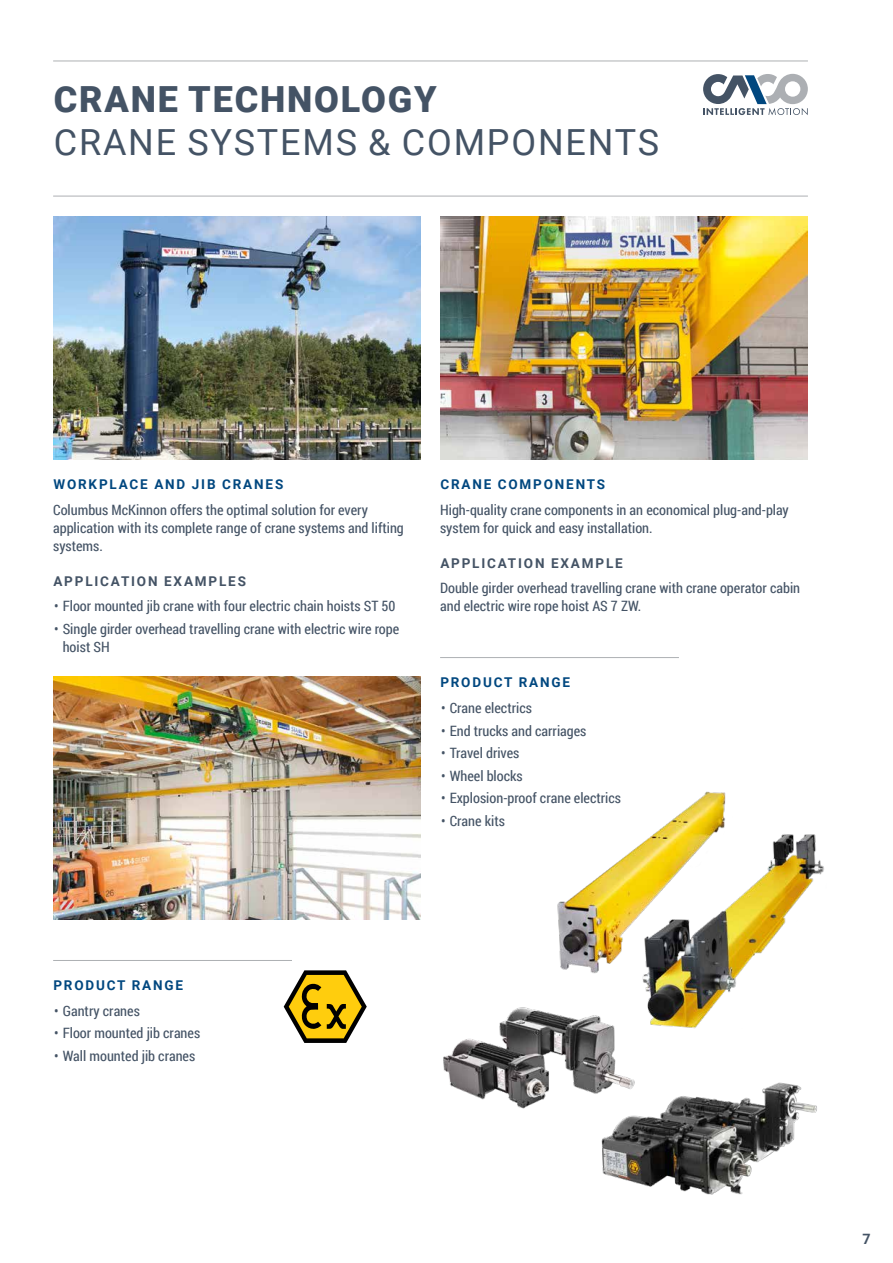
<style>
.page{position:relative;width:893px;height:1263px;background:#fff}
.page>*{position:absolute;margin:0;border:0;box-sizing:border-box;transform-origin:0 0}
.t1{font:36px "Roboto";letter-spacing:.05em;color:#445365}
.t2{font:900 36px "Roboto";letter-spacing:.05em;color:#445365}
.t3{font:14.25px/18px "Roboto Condensed";color:#445365}
.t4{font:700 14.25px "Roboto";color:#445365}
.t5{font:700 13.5px "Roboto";letter-spacing:.135em;color:#00477f}
.t6{font:700 13.5px "Roboto";letter-spacing:.135em;color:#445365}
</style>
<div class="page">
<hr style="left:53px;top:61px;width:755px;height:1px;background:#adb0b3">
<svg style="left:703px;top:74px;width:105px;height:41px"></svg>
<hr style="left:53px;top:196px;width:755px;height:1px;background:#adb0b3">
<hr style="left:53px;top:960px;width:239px;height:1px;background:#adb0b3">
<img style="left:53px;top:217px;width:368px;height:243px">
<img style="left:53px;top:677px;width:368px;height:243px">
<img style="left:440px;top:217px;width:368px;height:243px">
<img style="left:443px;top:1007px;width:173px;height:102px">
<img style="left:585px;top:1073px;width:232px;height:122px">
<img style="left:643px;top:834px;width:181px;height:195px">
<img style="left:557px;top:791px;width:175px;height:190px">
<hr style="left:440px;top:657px;width:239px;height:1px;background:#adb0b3">
<svg style="left:284px;top:970px;width:83px;height:73px"></svg>
<h1 class="t2" style="left:54px;top:74px;width:384px">CRANE TECHNOLOGY</h1>
<h1 class="t1" style="left:54px;top:117px;width:607px">CRANE SYSTEMS &amp; COMPONENTS</h1>
<p class="t5" style="left:53px;top:475px;width:231px">WORKPLACE AND JIB CRANES</p>
<p class="t5" style="left:440px;top:475px;width:166px">CRANE COMPONENTS</p>
<p class="t3" style="left:53px;top:500px;width:352px">Columbus McKinnon offers the optimal solution for every application with its complete range of crane systems and lifting systems.</p>
<p class="t3" style="left:440px;top:500px;width:350px">High-quality crane components in an economical plug-and-play system for quick and easy installation.</p>
<p class="t3" style="left:440px;top:579px;width:362px">Double girder overhead travelling crane with crane operator cabin</p>
<p class="t3" style="left:54px;top:597px;width:343px">• Floor mounted jib crane with four electric chain hoists ST 50</p>
<p class="t3" style="left:440px;top:597px;width:203px">and electric wire rope hoist AS 7 ZW.</p>
<p class="t3" style="left:63px;top:619px;width:338px;text-indent:-9px">• Single girder overhead travelling crane with electric wire rope hoist SH</p>
<p class="t6" style="left:440px;top:553px;width:184px">APPLICATION EXAMPLE</p>
<p class="t6" style="left:53px;top:571px;width:194px">APPLICATION EXAMPLES</p>
<p class="t5" style="left:440px;top:673px;width:131px">PRODUCT RANGE</p>
<p class="t5" style="left:53px;top:976px;width:131px">PRODUCT RANGE</p>
<p class="t3" style="left:54px;top:1001px;width:87px">• Gantry cranes</p>
<p class="t3" style="left:54px;top:1024px;width:148px">• Floor mounted jib cranes</p>
<p class="t3" style="left:54px;top:1046px;width:143px">• Wall mounted jib cranes</p>
<p class="t3" style="left:441px;top:698px;width:92px">• Crane electrics</p>
<p class="t3" style="left:441px;top:721px;width:147px">• End trucks and carriages</p>
<p class="t3" style="left:441px;top:743px;width:80px">• Travel drives</p>
<p class="t3" style="left:441px;top:766px;width:83px">• Wheel blocks</p>
<p class="t3" style="left:441px;top:788px;width:181px">• Explosion-proof crane electrics</p>
<p class="t3" style="left:441px;top:811px;width:65px">• Crane kits</p>
<p class="t4" style="left:862px;top:1229px;width:10px">7</p>
</div>
